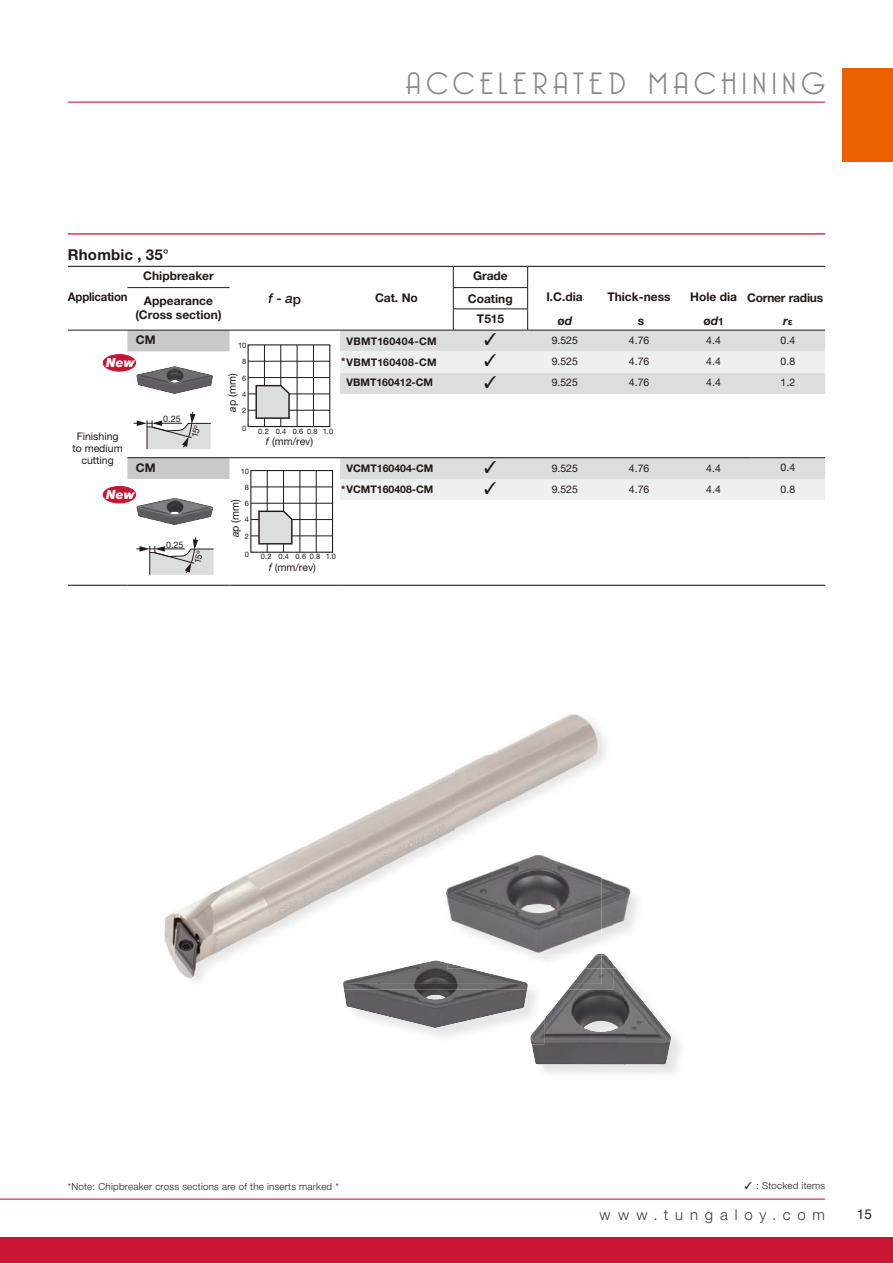
<style>
.page{position:relative;width:893px;height:1263px;background:#fff}
.page>*{position:absolute;margin:0;border:0;box-sizing:border-box;transform-origin:0 0}
.t1{font:300 30px "Bellerose";letter-spacing:.19em;color:#898989}
.t2{font:16.5px "MS P Gothic";color:#231916}
.t3{font:300 15px "Helvetica Neue LTW1 G";letter-spacing:.46em;color:#3e3a39}
.t4{font:700 15px "Helvetica Neue LTW1 G";letter-spacing:.015em;color:#231916}
.t5{font:italic 500 13.5px "Helvetica Neue";color:#231916}
.t6{font:13.5px "Helvetica Neue LTW1 G";color:#231916}
.t7{font:italic 900 12.45px "Helvetica Neue";letter-spacing:.01em;color:#fff}
.t8{font:700 12px/25.2px "Helvetica Neue LTW1 G";color:#231916}
.t9{font:700 12px "Helvetica Neue LTW1 G";letter-spacing:-.02em;color:#231916;scale:.95 1}
.t10{font:italic 700 12px "Helvetica Neue";color:#231916}
.t11{font:10.5px/12px "Helvetica Neue LTW1 G";color:#231916;text-align:center}
.t12{font:700 10.5px "Helvetica Neue LTW1 G";color:#231916}
.t13{font:700 10.5px "Helvetica Neue LTW1 G";letter-spacing:.025em;color:#231916}
.t14{font:300 9.75px "Helvetica Neue LTW1 G";letter-spacing:.025em;color:#231916}
.t15{font:9px "Helvetica Neue LTW1 G";color:#231916}
.t16{font:7.5px/16.2px "Helvetica Neue";color:#231916;text-align:center}
.s1{font-style:normal}
.s2{font-style:italic}
.s3{font-size:10.2px}
.s4{font-family:"Myriad Pro";font-style:normal;font-size:10.2px}
.s5{font-family:"Helvetica Neue"}
.s6{font-family:"MS P Gothic";font-weight:400}
</style>
<div class="page">
<div style="left:842px;top:68px;width:50px;height:94px;background:#eb6101"></div>
<div style="left:0;top:1237px;width:892px;height:26px;background:#c81533"></div>
<hr style="left:0;top:1199px;width:825px;height:1px;background:#c81533">
<hr style="left:68px;top:102px;width:757px;height:1px;background:#c81533">
<hr style="left:68px;top:233px;width:757px;height:2px;background:#c81533">
<div style="left:340px;top:331px;width:485px;height:20px;background:#dcdddd"></div>
<svg style="left:340px;top:351px;width:485px;height:149px"></svg>
<hr style="left:68px;top:266px;width:385px;height:1px;background:#231916">
<hr style="left:127px;top:287px;width:102px;height:1px;background:#231916">
<hr style="left:68px;top:330px;width:385px;height:1px;background:#231916">
<hr style="left:527px;top:330px;width:298px;height:1px;background:#231916">
<hr style="left:750px;top:457px;width:75px;height:1px;background:#231916">
<hr style="left:453px;top:287px;width:75px;height:1px;background:#231916">
<hr style="left:527px;top:266px;width:298px;height:1px;background:#231916">
<svg style="left:453px;top:267px;width:1px;height:63px"></svg>
<svg style="left:527px;top:267px;width:1px;height:63px"></svg>
<hr style="left:453px;top:330px;width:74px;height:1px;background:#231916">
<hr style="left:453px;top:309px;width:75px;height:1px;background:#231916">
<hr style="left:453px;top:266px;width:74px;height:1px;background:#231916">
<hr style="left:68px;top:585px;width:59px;height:1px;background:#231916">
<hr style="left:229px;top:457px;width:111px;height:1px;background:#231916">
<hr style="left:229px;top:585px;width:111px;height:1px;background:#231916">
<hr style="left:127px;top:585px;width:102px;height:1px;background:#231916">
<hr style="left:340px;top:457px;width:410px;height:1px;background:#231916">
<hr style="left:340px;top:585px;width:485px;height:1px;background:#231916">
<hr style="left:313px;top:345px;width:1px;height:82px;background:#231916">
<div style="left:247px;top:344px;width:83px;height:83px;border:1px solid #231916"></div>
<hr style="left:248px;top:361px;width:82px;height:1px;background:#231916">
<hr style="left:248px;top:377px;width:82px;height:1px;background:#231916">
<hr style="left:248px;top:394px;width:82px;height:1px;background:#231916">
<hr style="left:280px;top:345px;width:1px;height:82px;background:#231916">
<hr style="left:264px;top:345px;width:1px;height:82px;background:#231916">
<hr style="left:297px;top:345px;width:1px;height:82px;background:#231916">
<hr style="left:248px;top:410px;width:82px;height:1px;background:#231916">
<svg style="left:255px;top:384px;width:35px;height:36px"></svg>
<hr style="left:316px;top:471px;width:1px;height:81px;background:#231916">
<div style="left:250px;top:470px;width:83px;height:83px;border:1px solid #231916"></div>
<hr style="left:251px;top:487px;width:81px;height:1px;background:#231916">
<hr style="left:251px;top:503px;width:81px;height:1px;background:#231916">
<hr style="left:251px;top:519px;width:81px;height:1px;background:#231916">
<hr style="left:283px;top:471px;width:1px;height:81px;background:#231916">
<hr style="left:267px;top:471px;width:1px;height:81px;background:#231916">
<hr style="left:299px;top:471px;width:1px;height:81px;background:#231916">
<hr style="left:251px;top:536px;width:81px;height:1px;background:#231916">
<svg style="left:257px;top:510px;width:36px;height:35px"></svg>
<img style="left:136px;top:498px;width:77px;height:27px">
<div style="left:103px;top:355px;width:33px;height:16px;background:#c81533;border-radius:50%"></div>
<div style="left:103px;top:354px;width:33px;height:17px;border:1px solid #c81533;border-radius:50%"></div>
<div style="left:103px;top:486px;width:33px;height:17px;background:#c81533;border-radius:50%"></div>
<div style="left:103px;top:486px;width:33px;height:17px;border:1px solid #c81533;border-radius:50%"></div>
<img style="left:304px;top:714px;width:297px;height:133px">
<img style="left:165px;top:847px;width:271px;height:135px">
<img style="left:448px;top:858px;width:190px;height:97px">
<img style="left:445px;top:855px;width:104px;height:50px">
<img style="left:531px;top:954px;width:64px;height:1px">
<img style="left:546px;top:968px;width:78px;height:49px">
<img style="left:624px;top:969px;width:47px;height:96px">
<img style="left:531px;top:1017px;width:94px;height:48px">
<img style="left:567px;top:968px;width:46px;height:22px">
<img style="left:572px;top:968px;width:29px;height:16px">
<img style="left:585px;top:956px;width:10px;height:12px">
<svg style="left:595px;top:953px;width:36px;height:15px"></svg>
<img style="left:343px;top:960px;width:188px;height:76px">
<img style="left:531px;top:990px;width:13px;height:29px">
<img style="left:531px;top:1019px;width:13px;height:26px">
<img style="left:344px;top:990px;width:45px;height:28px">
<img style="left:389px;top:990px;width:92px;height:38px">
<img style="left:481px;top:990px;width:46px;height:29px">
<img style="left:343px;top:961px;width:185px;height:29px">
<img style="left:447px;top:963px;width:23px;height:5px">
<svg style="left:127px;top:330px;width:102px;height:149px"></svg>
<svg style="left:136px;top:537px;width:77px;height:38px"></svg>
<h1 class="t1" style="left:405px;top:66px;width:421px">ACCELERATED MACHINING</h1>
<h3 class="t4" style="left:68px;top:249px;width:102px">Rhombic , 35°</h3>
<p class="t9" style="left:68px;top:293px;width:64px">Application</p>
<p class="t8" style="left:375px;top:286px;width:44px">Cat. No</p>
<p class="t8" style="left:143px;top:265px;width:72px">Chipbreaker<br>Appearance</p>
<p class="t8" style="left:135px;top:303px;width:88px">(Cross section)</p>
<p class="t5" style="left:268px;top:293px;width:34px">f<span class="s1">-</span>a<span class="s1">p</span></p>
<p class="t8" style="left:468px;top:266px;width:46px;line-height:22.4px;text-align:center">Grade<br>Coating</p>
<p class="t8" style="left:546px;top:286px;width:38px">I.C.dia</p>
<p class="t8" style="left:607px;top:286px;width:65px">Thick-ness</p>
<p class="t8" style="left:690px;top:286px;width:134px">Hole dia Corner radius</p>
<p class="t8" style="left:477px;top:308px;width:29px">T515</p>
<p class="t8" style="left:557px;top:309px;width:16px">ø<span class="s2">d</span></p>
<p class="t8" style="left:637px;top:309px;width:8px">s</p>
<p class="t8" style="left:703px;top:309px;width:22px">ø<span class="s2">d</span><span class="s3">1</span></p>
<p class="t10" style="left:783px;top:316px;width:11px">r<span class="s4">ε</span></p>
<p class="t8" style="left:136px;top:329px;width:21px">CM</p>
<p class="t13" style="left:346px;top:337px;width:92px">VBMT160404-CM</p>
<h2 class="t2" style="left:482px;top:331px;width:18px">✓</h2>
<p class="t11" style="left:551px;top:335px;width:28px">9.525</p>
<p class="t11" style="left:629px;top:335px;width:22px">4.76</p>
<p class="t11" style="left:706px;top:335px;width:16px">4.4</p>
<p class="t11" style="left:780px;top:335px;width:16px">0.4</p>
<p class="t13" style="left:341px;top:358px;width:97px"><span class="s5">*</span> VBMT160408-CM</p>
<h2 class="t2" style="left:482px;top:352px;width:18px">✓</h2>
<p class="t11" style="left:551px;top:357px;width:28px">9.525</p>
<p class="t11" style="left:629px;top:357px;width:22px">4.76</p>
<p class="t11" style="left:706px;top:357px;width:16px">4.4</p>
<p class="t11" style="left:780px;top:357px;width:16px">0.8</p>
<p class="t12" style="left:346px;top:379px;width:88px">VBMT160412-CM</p>
<h2 class="t2" style="left:482px;top:374px;width:18px">✓</h2>
<p class="t11" style="left:551px;top:378px;width:28px">9.525</p>
<p class="t11" style="left:629px;top:378px;width:22px">4.76</p>
<p class="t11" style="left:706px;top:378px;width:16px">4.4</p>
<p class="t11" style="left:780px;top:378px;width:16px">1.2</p>
<p class="t16" style="left:238px;top:338px;width:10px">10<br>8<br>6<br>4<br>2</p>
<p class="t16" style="left:242px;top:421px;width:6px">0</p>
<p class="t16" style="left:258px;top:424px;width:76px">0.2 0.4 0.6 0.8 1.0</p>
<p class="t7" style="left:106px;top:358px;width:30px">New</p>
<p class="t11" style="left:227px;top:412px;width:39px;rotate:-90deg"><span class="s2">a</span>p (mm)</p>
<p class="t15" style="left:163px;top:414px;width:19px">0.25</p>
<p class="t11" style="left:73px;top:431px;width:52px">Finishing to medium cutting</p>
<p class="t11" style="left:266px;top:437px;width:49px"><span class="s2">f</span> (mm/rev)</p>
<p class="t8" style="left:136px;top:456px;width:21px">CM</p>
<p class="t12" style="left:346px;top:464px;width:88px">VCMT160404-CM</p>
<h2 class="t2" style="left:482px;top:459px;width:18px">✓</h2>
<p class="t11" style="left:551px;top:463px;width:28px">9.525</p>
<p class="t11" style="left:629px;top:463px;width:22px">4.76</p>
<p class="t11" style="left:706px;top:463px;width:16px">4.4</p>
<p class="t11" style="left:780px;top:463px;width:16px">0.4</p>
<p class="t12" style="left:341px;top:485px;width:94px"><span class="s5">*</span>VCMT160408-CM</p>
<h2 class="t2" style="left:482px;top:480px;width:18px">✓</h2>
<p class="t11" style="left:551px;top:484px;width:28px">9.525</p>
<p class="t11" style="left:629px;top:484px;width:22px">4.76</p>
<p class="t11" style="left:706px;top:484px;width:16px">4.4</p>
<p class="t11" style="left:780px;top:484px;width:16px">0.8</p>
<p class="t16" style="left:241px;top:464px;width:10px">10<br>8<br>6<br>4<br>2</p>
<p class="t16" style="left:245px;top:547px;width:6px">0</p>
<p class="t16" style="left:261px;top:549px;width:76px">0.2 0.4 0.6 0.8 1.0</p>
<p class="t7" style="left:106px;top:490px;width:30px">New</p>
<p class="t11" style="left:230px;top:537px;width:39px;rotate:-90deg"><span class="s2">a</span>p (mm)</p>
<p class="t15" style="left:166px;top:540px;width:19px">0.25</p>
<p class="t11" style="left:269px;top:563px;width:49px"><span class="s2">f</span> (mm/rev)</p>
<p class="t14" style="left:68px;top:1184px;width:272px">*Note: Chipbreaker cross sections are of the inserts marked *</p>
<p class="t14" style="left:743px;top:1182px;width:83px"><span class="s6">✓</span> : Stocked items</p>
<h3 class="t3" style="left:599px;top:1210px;width:227px">www.tungaloy.com</h3>
<p class="t6" style="left:856px;top:1210px;width:17px">15</p>
</div>
